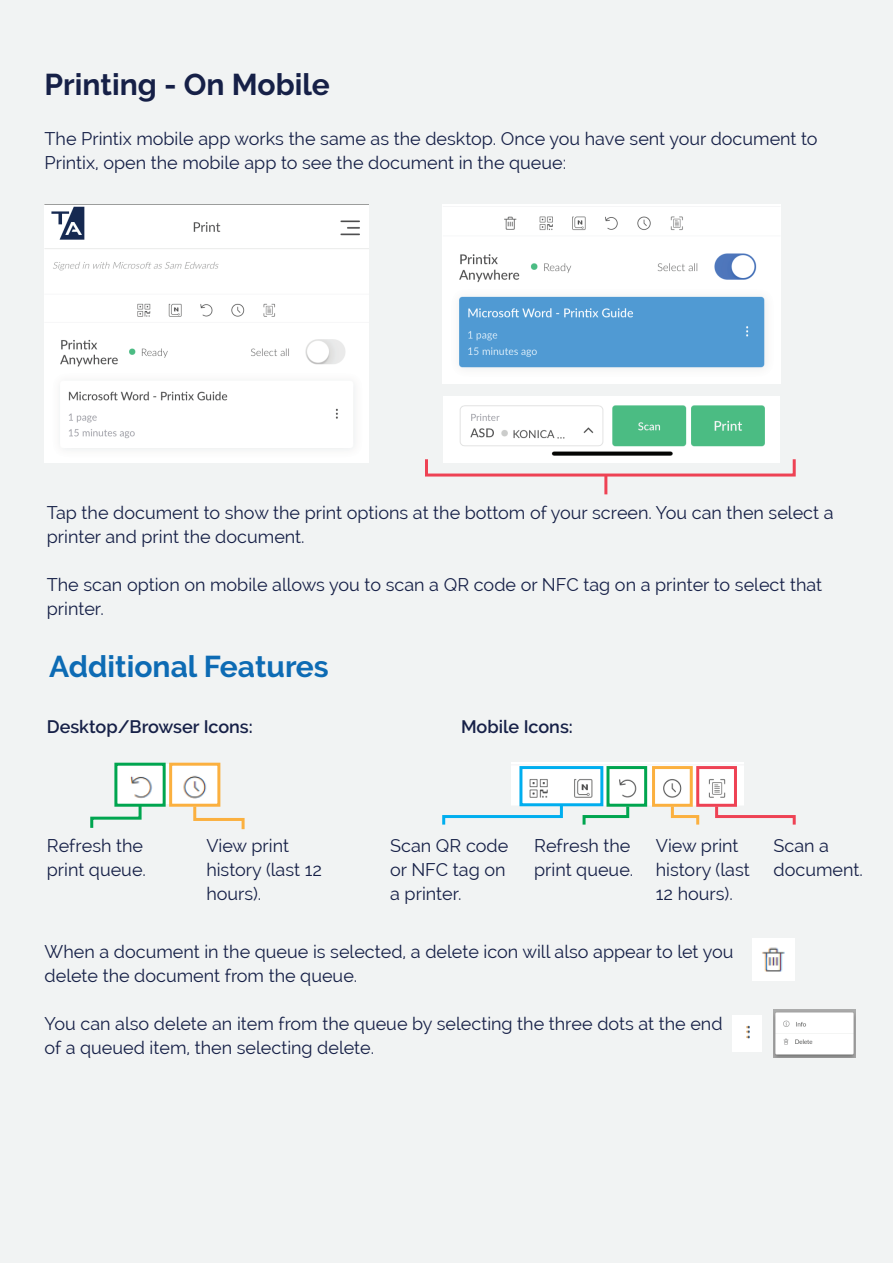
<style>
.page{position:relative;width:893px;height:1263px;background:#f1f3f3}
.page>*{position:absolute;margin:0;border:0;box-sizing:border-box;transform-origin:0 0}
.t1{font:700 30px "Raleway";color:#0d6bb4}
.t2{font:700 30px "Raleway";color:#162047}
.t3{font:18px/24px "Raleway";color:#162047}
.t4{font:600 18px "Raleway";color:#162047}
</style>
<div class="page">
<img style="left:45px;top:205px;width:323px;height:258px">
<div style="left:52px;top:274px;width:94px;height:13px;background:#fff"></div>
<img style="left:512px;top:762px;width:232px;height:43px">
<img style="left:443px;top:205px;width:338px;height:179px">
<img style="left:444px;top:396px;width:336px;height:60px">
<svg style="left:425px;top:456px;width:371px;height:22px"></svg>
<hr style="left:604px;top:475px;width:3px;height:19px;background:#ee4254">
<img style="left:118px;top:764px;width:98px;height:39px">
<div style="left:114px;top:763px;width:52px;height:44px;border:3px solid #00a54f"></div>
<div style="left:606px;top:766px;width:41px;height:41px;border:3px solid #00a54f"></div>
<div style="left:169px;top:763px;width:51px;height:44px;border:3px solid #fbb03f"></div>
<div style="left:652px;top:766px;width:41px;height:41px;border:3px solid #fbb03f"></div>
<div style="left:696px;top:766px;width:41px;height:41px;border:3px solid #ee4254"></div>
<svg style="left:192px;top:803px;width:53px;height:27px"></svg>
<svg style="left:90px;top:802px;width:53px;height:26px"></svg>
<svg style="left:669px;top:803px;width:32px;height:22px"></svg>
<svg style="left:714px;top:803px;width:82px;height:22px"></svg>
<svg style="left:442px;top:764px;width:189px;height:61px"></svg>
<img style="left:752px;top:939px;width:43px;height:41px">
<img style="left:732px;top:1016px;width:29px;height:36px">
<img style="left:773px;top:1010px;width:82px;height:48px">
<h1 class="t2" style="left:45px;top:67px;width:287px">Printing - On Mobile</h1>
<p class="t3" style="left:45px;top:127px;width:775px">The Printix mobile app works the same as the desktop. Once you have sent your document to<br>Printix, open the mobile app to see the document in the queue:</p>
<p class="t3" style="left:47px;top:501px;width:788px">Tap the document to show the print options at the bottom of your screen. You can then select a printer and print the document.</p>
<p class="t3" style="left:47px;top:573px;width:777px">The scan option on mobile allows you to scan a QR code or NFC tag on a printer to select that printer.</p>
<h1 class="t1" style="left:49px;top:649px;width:281px">Additional Features</h1>
<p class="t4" style="left:47px;top:716px;width:208px">Desktop/Browser Icons:</p>
<p class="t4" style="left:461px;top:716px;width:113px">Mobile Icons:</p>
<p class="t3" style="left:47px;top:834px;width:101px">Refresh the print queue.</p>
<p class="t3" style="left:534px;top:833px;width:101px">Refresh the print queue.</p>
<p class="t3" style="left:390px;top:833px;width:120px">Scan QR code or NFC tag on a printer.</p>
<p class="t3" style="left:206px;top:833px;width:117px">View print history (last 12 hours).</p>
<p class="t3" style="left:656px;top:833px;width:95px">View print history (last<br>12 hours).</p>
<p class="t3" style="left:773px;top:833px;width:91px">Scan a document.</p>
<p class="t3" style="left:45px;top:939px;width:690px">When a document in the queue is selected, a delete icon will also appear to let you delete the document from the queue.</p>
<p class="t3" style="left:45px;top:1011px;width:679px">You can also delete an item from the queue by selecting the three dots at the end of a queued item, then selecting delete.</p>
</div>
